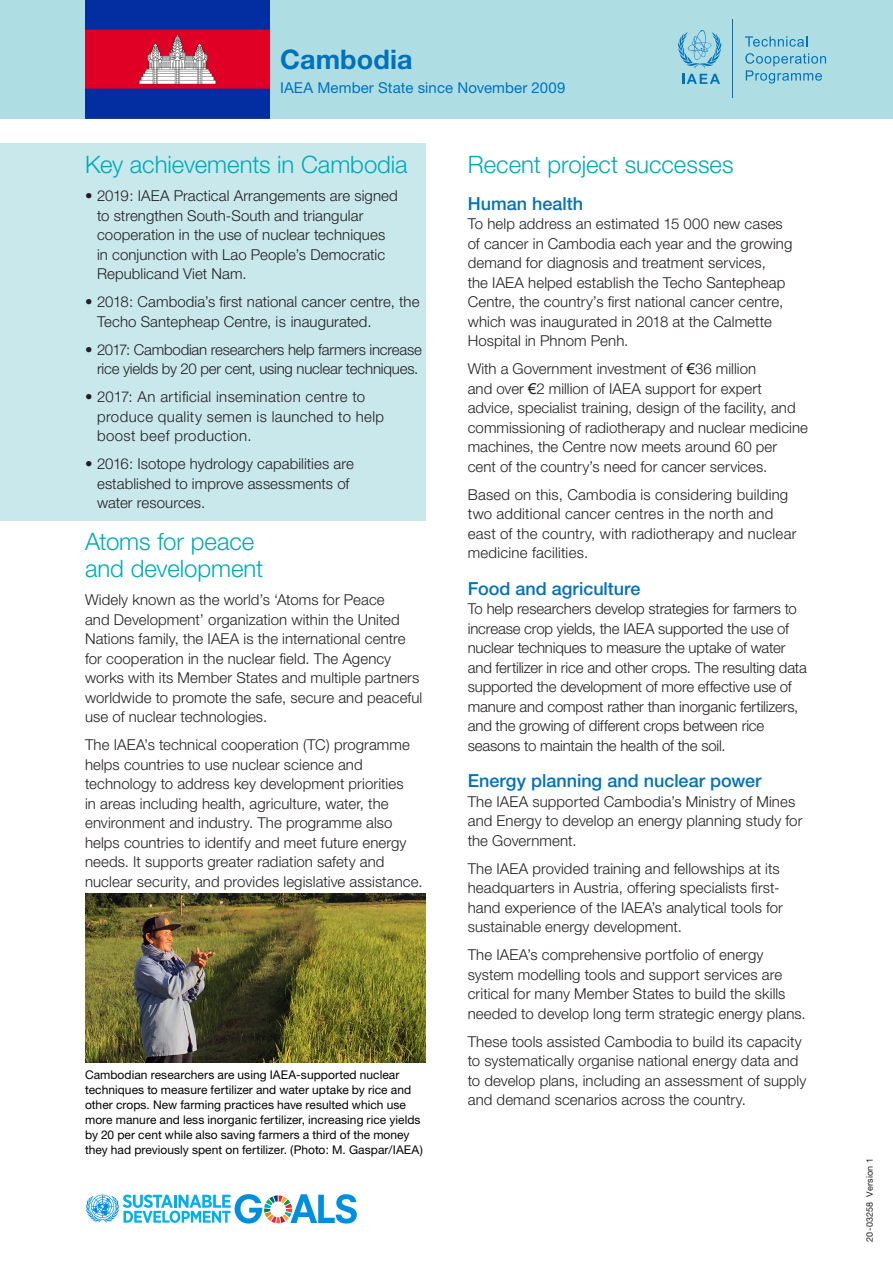
<style>
.page{position:relative;width:893px;height:1263px;background:#fff}
.page>*{position:absolute;margin:0;border:0;box-sizing:border-box;transform-origin:0 0}
.t1{font:700 27px "Helvetica Neue";letter-spacing:.005em;color:#0072bc}
.Heading{font:300 24px/27px "Helvetica Neue";letter-spacing:-.005em;color:#00aab5}
.Subhead{font:500 18px "Helvetica Neue";color:#0072bc}
.t2{font:300 15px/19.5px "Helvetica Neue";letter-spacing:.005em;color:#231f20}
.t3{font:300 15px/19.5px "Helvetica Neue";letter-spacing:.025em;color:#231f20}
.t4{font:300 15px/19.5px "Helvetica Neue";letter-spacing:-.015em;color:#231f20;text-align:center}
.t5{font:15px "Helvetica Neue";letter-spacing:.005em;color:#0072bc}
.t6{font:12px/15px "Helvetica Neue";letter-spacing:.005em;color:#000001}
.t7{font:9px "Helvetica Neue";letter-spacing:.02em;color:#231f20}
.s1{font-family:"Arial";font-weight:400}
</style>
<div class="page">
<div style="left:0;top:0;width:893px;height:118px;background:#aedee4"></div>
<img style="left:85px;top:0;width:184px;height:118px">
<svg style="left:86px;top:1194px;width:271px;height:29px"></svg>
<div style="left:0;top:144px;width:425px;height:377px;background:#c8e8ec"></div>
<svg style="left:678px;top:30px;width:44px;height:38px"></svg>
<svg style="left:682px;top:74px;width:38px;height:10px"></svg>
<hr style="left:733px;top:19px;width:1px;height:79px;background:#0072bc">
<svg style="left:745px;top:36px;width:62px;height:11px"></svg>
<svg style="left:745px;top:53px;width:81px;height:31px"></svg>
<img style="left:85px;top:893px;width:340px;height:169px">
<p class="t1" style="left:280px;top:42px;width:134px">Cambodia</p>
<p class="t5" style="left:280px;top:78px;width:287px">IAEA Member State since November 2009</p>
<p class="Heading" style="left:85px;top:151px;width:324px">Key achievements in Cambodia</p>
<p class="t2" style="left:97px;top:186px;width:302px;text-indent:-12px">• 2019: IAEA Practical Arrangements are signed to strengthen South-South and triangular cooperation in the use of nuclear techniques in conjunction with Lao People’s Democratic Republicand Viet Nam.</p>
<p class="t2" style="left:97px;top:292px;width:324px;text-indent:-12px">• 2018: Cambodia’s first national cancer centre, the<br>Techo Santepheap Centre, is inaugurated.</p>
<p class="t4" style="left:85px;top:339px;width:338px">• 2017: Cambodian researchers help farmers increase rice yields by 20 per cent, using nuclear techniques.</p>
<p class="t3" style="left:97px;top:387px;width:289px;text-indent:-12px">• 2017: An artificial insemination centre to produce quality semen is launched to help boost beef production.</p>
<p class="t2" style="left:97px;top:454px;width:258px;text-indent:-12px">• 2016: Isotope hydrology capabilities are established to improve assessments of water resources.</p>
<p class="Heading" style="left:85px;top:528px;width:180px">Atoms for peace and development</p>
<p class="t2" style="left:85px;top:590px;width:339px">Widely known as the world’s ‘Atoms for Peace<br>and Development’ organization within the United Nations family, the IAEA is the international centre for cooperation in the nuclear field. The Agency works with its Member States and multiple partners worldwide to promote the safe, secure and peaceful use of nuclear technologies.</p>
<p class="t2" style="left:85px;top:735px;width:339px">The IAEA’s technical cooperation (TC) programme helps countries to use nuclear science and technology to address key development priorities<br>in areas including health, agriculture, water, the environment and industry. The programme also helps countries to identify and meet future energy needs. It supports greater radiation safety and nuclear security, and provides legislative assistance.</p>
<p class="t6" style="left:85px;top:1067px;width:339px">Cambodian researchers are using IAEA-supported nuclear techniques to measure fertilizer and water uptake by rice and other crops. New farming practices have resulted which use more manure and less inorganic fertilizer, increasing rice yields by 20 per cent while also saving farmers a third of the money they had previously spent on fertilizer. (Photo: M. Gaspar/IAEA)</p>
<p class="Heading" style="left:468px;top:151px;width:267px">Recent project successes</p>
<p class="Subhead" style="left:468px;top:193px;width:117px">Human health</p>
<p class="t2" style="left:468px;top:214px;width:326px">To help address an estimated 15 000 new cases of cancer in Cambodia each year and the growing demand for diagnosis and treatment services,<br>the IAEA helped establish the Techo Santepheap Centre, the country’s first national cancer centre, which was inaugurated in 2018 at the Calmette Hospital in Phnom Penh.</p>
<p class="t2" style="left:468px;top:359px;width:342px">With a Government investment of <span class="s1">€</span>36 million<br>and over <span class="s1">€</span>2 million of IAEA support for expert advice, specialist training, design of the facility, and commissioning of radiotherapy and nuclear medicine machines, the Centre now meets around 60 per cent of the country’s need for cancer services.</p>
<p class="t2" style="left:468px;top:484px;width:330px">Based on this, Cambodia is considering building two additional cancer centres in the north and east of the country, with radiotherapy and nuclear medicine facilities.</p>
<p class="Subhead" style="left:468px;top:578px;width:174px">Food and agriculture</p>
<p class="t2" style="left:468px;top:599px;width:341px">To help researchers develop strategies for farmers to increase crop yields, the IAEA supported the use of nuclear techniques to measure the uptake of water and fertilizer in rice and other crops. The resulting data supported the development of more effective use of manure and compost rather than inorganic fertilizers, and the growing of different crops between rice seasons to maintain the health of the soil.</p>
<p class="Subhead" style="left:468px;top:770px;width:295px">Energy planning and nuclear power</p>
<p class="t2" style="left:468px;top:791px;width:336px">The IAEA supported Cambodia’s Ministry of Mines and Energy to develop an energy planning study for the Government.</p>
<p class="t2" style="left:468px;top:858px;width:317px">The IAEA provided training and fellowships at its headquarters in Austria, offering specialists first&shy;hand experience of the IAEA’s analytical tools for sustainable energy development.</p>
<p class="t2" style="left:468px;top:945px;width:339px">The IAEA’s comprehensive portfolio of energy system modelling tools and support services are critical for many Member States to build the skills needed to develop long term strategic energy plans.</p>
<p class="t2" style="left:468px;top:1031px;width:340px">These tools assisted Cambodia to build its capacity to systematically organise national energy data and to develop plans, including an assessment of supply and demand scenarios across the country.</p>
<p class="t7" style="left:864px;top:1242px;width:85px;rotate:-90deg">20-03258 Version 1</p>
</div>
